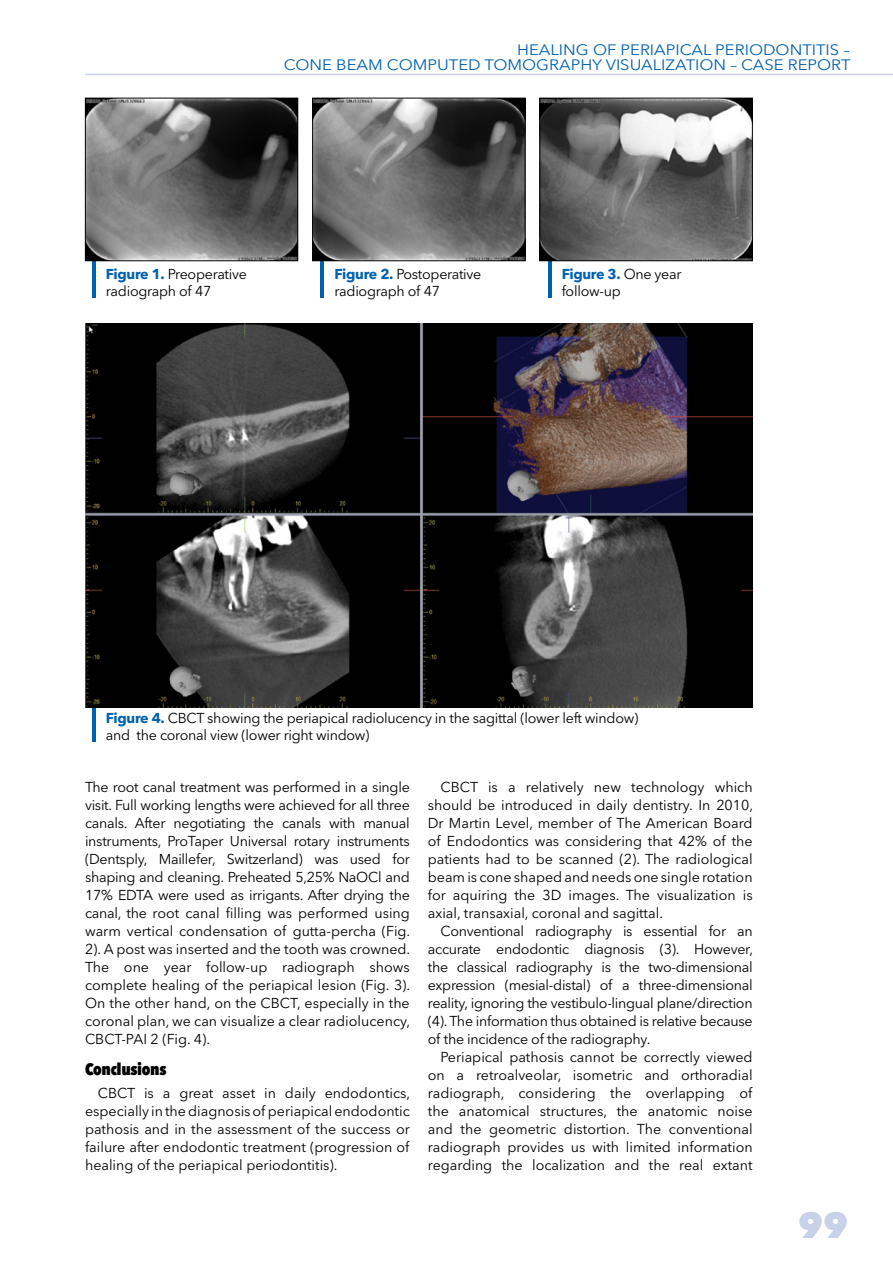
<style>
.page{position:relative;width:893px;height:1263px;background:#fff}
.page>*{position:absolute;margin:0;border:0;box-sizing:border-box;transform-origin:0 0}
.t1{font:800 36px "Avenir Next LT Pro";color:#c7d1ea}
.t2{font:800 condensed 16.5px "Avenir Next LT Pro";letter-spacing:-.02em;color:#000}
.t3{font:15px/15px "Avenir Next LT Pro";color:#0061af;text-align:right;scale:1.11 1}
.t4{font:14.25px/18px "Avenir Next LT Pro";letter-spacing:-.02em;color:#000;text-align:justify}
.s1{font-weight:700;color:#0061af}
</style>
<div class="page">
<hr style="left:85px;top:74px;width:808px;height:1px;background:#c7d1ea">
<hr style="left:92px;top:258px;width:4px;height:40px;background:#0061af">
<hr style="left:92px;top:702px;width:4px;height:40px;background:#0061af">
<hr style="left:321px;top:258px;width:3px;height:40px;background:#0061af">
<hr style="left:548px;top:258px;width:3px;height:40px;background:#0061af">
<img style="left:87px;top:100px;width:209px;height:159px">
<div style="left:85px;top:98px;width:213px;height:163px;border:1px solid #000"></div>
<img style="left:314px;top:100px;width:209px;height:159px">
<div style="left:312px;top:98px;width:213px;height:163px;border:1px solid #000"></div>
<img style="left:542px;top:100px;width:209px;height:159px">
<div style="left:540px;top:98px;width:213px;height:163px;border:1px solid #000"></div>
<img style="left:85px;top:323px;width:668px;height:384px">
<p class="t3" style="left:284px;top:42px;width:512px">HEALING OF PERIAPICAL PERIODONTITIS –<br>CONE BEAM COMPUTED TOMOGRAPHY VISUALIZATION – CASE REPORT</p>
<p class="t4" style="left:106px;top:266px;width:142px;line-height:17.1px"><span class="s1">Figure 1.</span> Preoperative radiograph of 47</p>
<p class="t4" style="left:335px;top:266px;width:148px;line-height:17.1px"><span class="s1">Figure 2.</span> Postoperative radiograph of 47</p>
<p class="t4" style="left:562px;top:266px;width:121px;line-height:17.1px"><span class="s1">Figure 3.</span> One year follow-up</p>
<p class="t4" style="left:106px;top:710px;width:534px;line-height:17.1px"><span class="s1">Figure 4.</span> CBCT showing the periapical radiolucency in the sagittal (lower left window) and the coronal view (lower right window)</p>
<p class="t4" style="left:85px;top:778px;width:327px">The root canal treatment was performed in a single visit. Full working lengths were achieved for all three canals. After negotiating the canals with manual instruments, ProTaper Universal rotary instruments (Dentsply, Maillefer, Switzerland) was used for shaping and cleaning. Preheated 5,25% NaOCl and 17% EDTA were used as irrigants. After drying the canal, the root canal filling was performed using warm vertical condensation of gutta-percha (Fig.<br>2). A post was inserted and the tooth was crowned.<br>The one year follow-up radiograph shows complete healing of the periapical lesion (Fig. 3).<br>On the other hand, on the CBCT, especially in the coronal plan, we can visualize a clear radiolucency, CBCT-PAI 2 (Fig. 4).</p>
<p class="t2" style="left:85px;top:1058px;width:83px">Conclusions</p>
<p class="t4" style="left:85px;top:1084px;width:327px;text-indent:13px">CBCT is a great asset in daily endodontics, especially in the diagnosis of periapical endodontic pathosis and in the assessment of the success or failure after endodontic treatment (progression of healing of the periapical periodontitis).</p>
<p class="t4" style="left:428px;top:778px;width:327px;text-indent:13px">CBCT is a relatively new technology which should be introduced in daily dentistry. In 2010, Dr Martin Level, member of The American Board of Endodontics was considering that 42% of the patients had to be scanned (2). The radiological beam is cone shaped and needs one single rotation for aquiring the 3D images. The visualization is axial, transaxial, coronal and sagittal.</p>
<p class="t4" style="left:428px;top:922px;width:327px;text-indent:13px">Conventional radiography is essential for an accurate endodontic diagnosis (3). However, the classical radiography is the two-dimensional expression (mesial-distal) of a three-dimensional reality, ignoring the vestibulo-lingual plane/direction (4). The information thus obtained is relative because of the incidence of the radiography.</p>
<p class="t4" style="left:428px;top:1048px;width:326px;text-indent:13px">Periapical pathosis cannot be correctly viewed on a retroalveolar, isometric and orthoradial radiograph, considering the overlapping of the anatomical structures, the anatomic noise and the geometric distortion. The conventional radiograph provides us with limited information regarding the localization and the real extant</p>
<h1 class="t1" style="left:798px;top:1203px;width:52px">99</h1>
</div>
